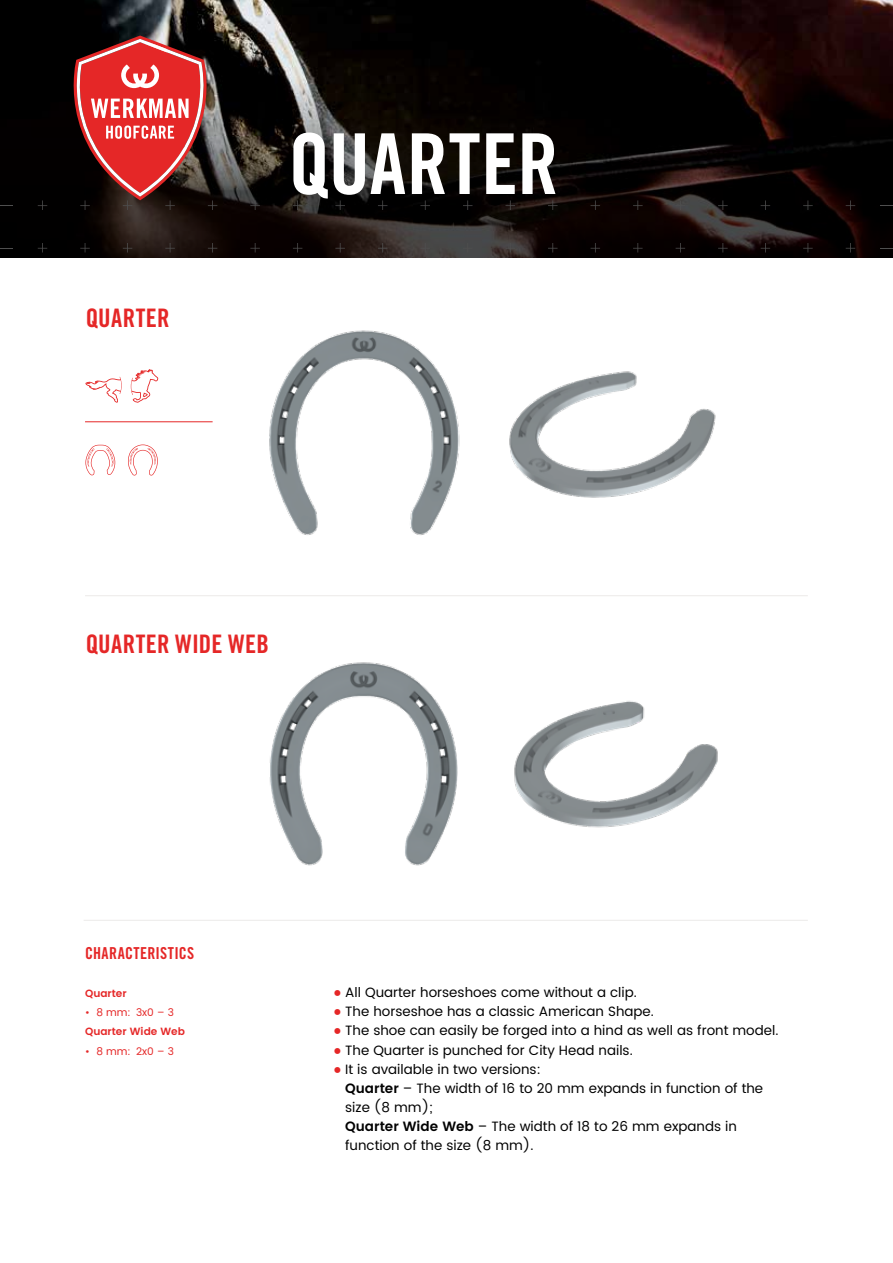
<style>
.page{position:relative;width:893px;height:1263px;background:#fff}
.page>*{position:absolute;margin:0;border:0;box-sizing:border-box;transform-origin:0 0}
.t1{font:84px "Trade Gothic LT Std Bd Cn 20";color:#fff}
.t2{font:25.5px "Trade Gothic LT Std Bd Cn 20";letter-spacing:.01em;color:#e52727}
.t3{font:16.5px "Trade Gothic LT Std Bd Cn 20";letter-spacing:.02em;color:#e52727}
.t4{font:13.5px/19.2px "Poppins";color:#000}
.t5{font:600 10.5px "Poppins";color:#e52727}
.t6{font:10.5px "Poppins";color:#e52727}
.s1{font-weight:600;font-size:21px;color:#e52727}
.s2{font-weight:600}
</style>
<div class="page">
<img style="left:0;top:0;width:893px;height:65px">
<img style="left:269px;top:330px;width:191px;height:205px">
<img style="left:509px;top:371px;width:207px;height:127px">
<hr style="left:84px;top:920px;width:724px;height:1px;background:#eceae9">
<hr style="left:85px;top:595px;width:723px;height:1px;background:#eceae9">
<svg style="left:0;top:65px;width:893px;height:192px;background:#120d0b"></svg>
<hr style="left:85px;top:421px;width:128px;height:1px;background:#e52727">
<svg style="left:128px;top:444px;width:30px;height:31px"></svg>
<svg style="left:131px;top:369px;width:27px;height:34px"></svg>
<svg style="left:85px;top:377px;width:37px;height:26px"></svg>
<svg style="left:85px;top:445px;width:30px;height:30px"></svg>
<img style="left:269px;top:662px;width:189px;height:204px">
<img style="left:514px;top:701px;width:204px;height:127px">
<svg style="left:74px;top:36px;width:143px;height:174px;background:#9f403f"></svg>
<h2 class="t2" style="left:86px;top:303px;width:85px">QUARTER</h2>
<h1 class="t1" style="left:288px;top:113px;width:272px">QUARTER</h1>
<h2 class="t2" style="left:86px;top:628px;width:185px">QUARTER WIDE WEB</h2>
<p class="t3" style="left:85px;top:943px;width:111px">CHARACTERISTICS</p>
<p class="t5" style="left:85px;top:986px;width:43px">Quarter</p>
<p class="t6" style="left:85px;top:1005px;width:90px">• 8 mm: 3x0 – 3</p>
<p class="t5" style="left:85px;top:1024px;width:102px">Quarter Wide Web</p>
<p class="t6" style="left:85px;top:1043px;width:90px">• 8 mm: 2x0 – 3</p>
<p class="t4" style="left:332px;top:983px;width:306px"><span class="s1">•</span> All Quarter horseshoes come without a clip.</p>
<p class="t4" style="left:332px;top:1002px;width:323px"><span class="s1">•</span> The horseshoe has a classic American Shape.</p>
<p class="t4" style="left:332px;top:1021px;width:447px"><span class="s1">•</span> The shoe can easily be forged into a hind as well as front model.</p>
<p class="t4" style="left:332px;top:1041px;width:302px"><span class="s1">•</span> The Quarter is punched for City Head nails.</p>
<p class="t4" style="left:345px;top:1060px;width:419px;text-indent:-13px"><span class="s1">•</span> It is available in two versions:<br><span class="s2">Quarter</span> – The width of 16 to 20 mm expands in function of the size (8 mm);<br><span class="s2">Quarter Wide Web</span> – The width of 18 to 26 mm expands in function of the size (8 mm).</p>
</div>
